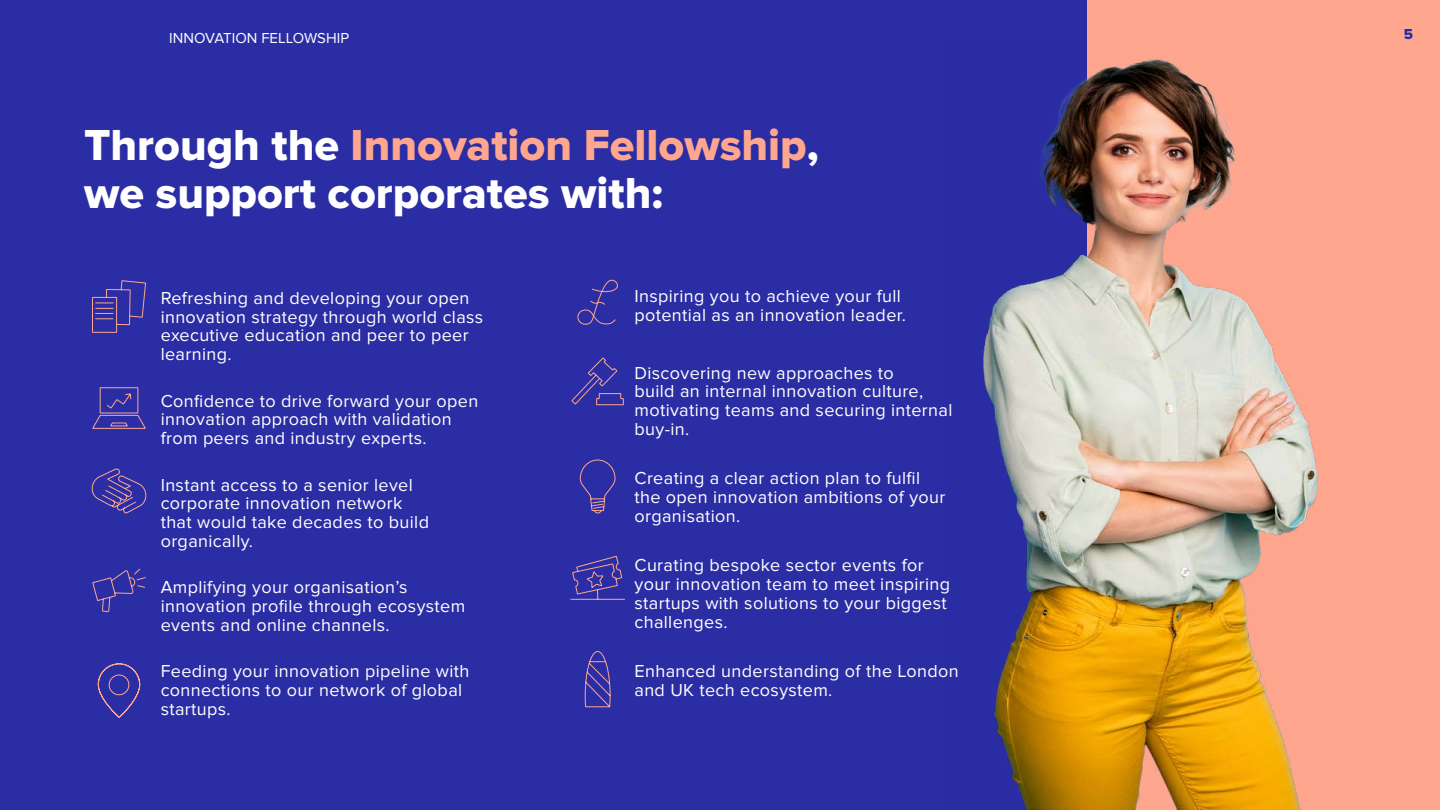
<style>
.page{position:relative;width:1440px;height:810px;background:#fff}
.page>*{position:absolute;margin:0;border:0;box-sizing:border-box;transform-origin:0 0}
.t1{font:45px/48px "Proxima Nova Extrabld";color:#fff}
.t2{font:18px/18.8px "Proxima Nova";letter-spacing:.02em;color:#fff}
.t3{font:15px "Proxima Nova";color:#fff}
.t4{font:15px "Proxima Nova Extrabld";color:#2b2da4}
.s1{color:#ffa68f}
</style>
<div class="page">
<div style="left:1084px;top:0;width:356px;height:810px;background:#ffa68f"></div>
<div style="left:0;top:0;width:1086px;height:810px;background:#2b2da4"></div>
<img style="left:983px;top:38px;width:335px;height:772px">
<svg style="left:92px;top:280px;width:54px;height:53px"></svg>
<svg style="left:92px;top:387px;width:54px;height:42px"></svg>
<svg style="left:91px;top:468px;width:56px;height:46px"></svg>
<svg style="left:92px;top:568px;width:54px;height:44px"></svg>
<svg style="left:98px;top:663px;width:42px;height:55px"></svg>
<svg style="left:578px;top:279px;width:40px;height:46px"></svg>
<svg style="left:571px;top:357px;width:53px;height:49px"></svg>
<svg style="left:570px;top:459px;width:55px;height:141px"></svg>
<svg style="left:584px;top:651px;width:27px;height:57px"></svg>
<p class="t3" style="left:169px;top:29px;width:181px">INNOVATION FELLOWSHIP</p>
<h1 class="t1" style="left:84px;top:122px;width:736px">Through the <span class="s1">Innovation Fellowship</span>, we support corporates with:</h1>
<p class="t2" style="left:161px;top:289px;width:324px">Refreshing and developing your open innovation strategy through world class executive education and peer to peer learning.</p>
<p class="t2" style="left:161px;top:391px;width:319px">Confidence to drive forward your open innovation approach with validation from peers and industry experts.</p>
<p class="t2" style="left:161px;top:475px;width:270px">Instant access to a senior level corporate innovation network that would take decades to build organically.</p>
<p class="t2" style="left:161px;top:578px;width:306px">Amplifying your organisation’s innovation profile through ecosystem events and online channels.</p>
<p class="t2" style="left:161px;top:662px;width:310px">Feeding your innovation pipeline with connections to our network of global startups.</p>
<p class="t2" style="left:634px;top:287px;width:273px">Inspiring you to achieve your full potential as an innovation leader.</p>
<p class="t2" style="left:634px;top:364px;width:319px">Discovering new approaches to<br>build an internal innovation culture, motivating teams and securing internal buy-in.</p>
<p class="t2" style="left:634px;top:469px;width:312px">Creating a clear action plan to fulfil the open innovation ambitions of your organisation.</p>
<p class="t2" style="left:634px;top:556px;width:317px">Curating bespoke sector events for your innovation team to meet inspiring startups with solutions to your biggest challenges.</p>
<p class="t2" style="left:634px;top:662px;width:326px">Enhanced understanding of the London and UK tech ecosystem.</p>
<p class="t4" style="left:1404px;top:25px;width:11px">5</p>
</div>
